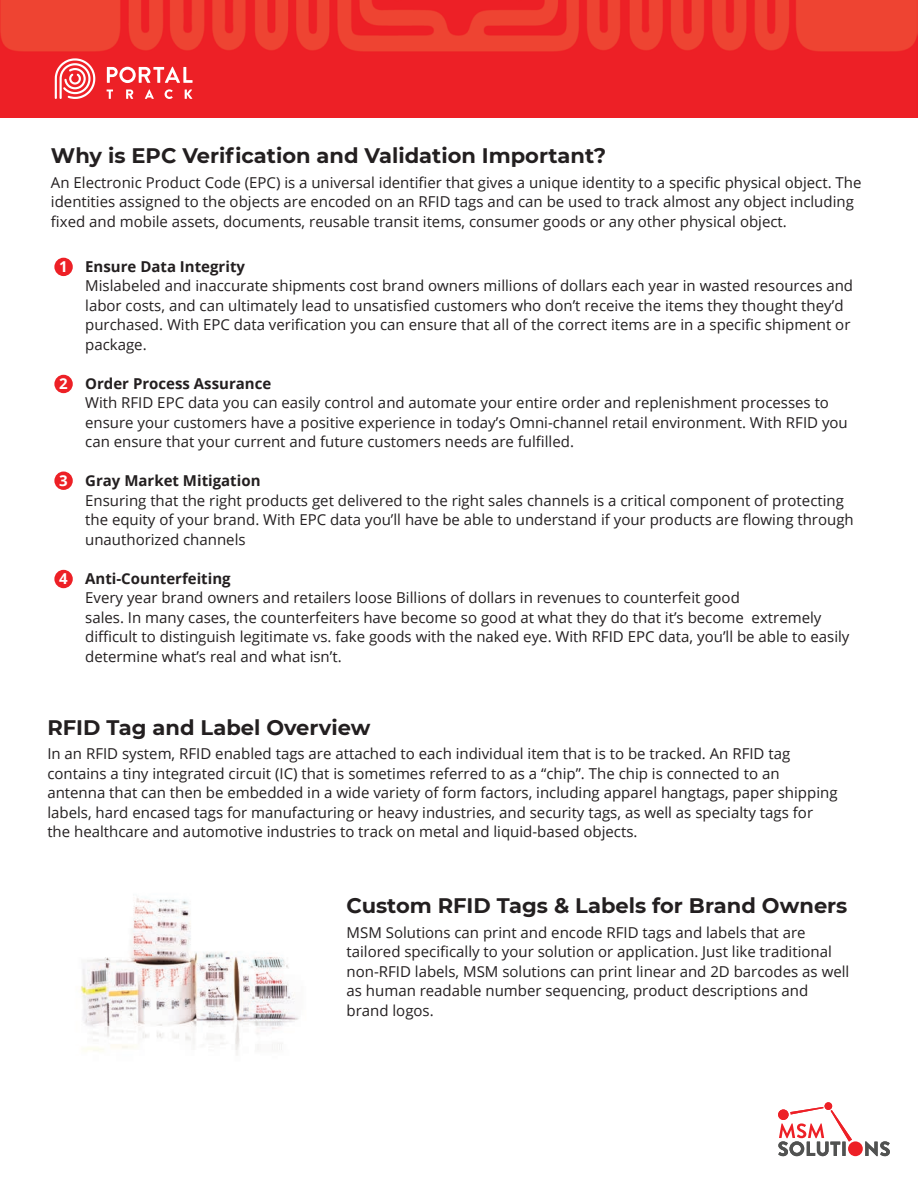
<style>
.page{position:relative;width:918px;height:1188px;background:#fff}
.page>*{position:absolute;margin:0;border:0;box-sizing:border-box;transform-origin:0 0}
.t1{font:700 21px "Montserrat";color:#231f20}
.t2{font:15px/19.5px "Open Sans";color:#231f20}
.t3{font:700 15px "Open Sans";color:#231f20}
.t4{font:700 15px "Open Sans";color:#fff}
</style>
<div class="page">
<img style="left:0;top:0;width:918px;height:118px">
<div style="left:848px;top:1141px;width:15px;height:15px;background:#ed2026;border-radius:50%"></div>
<div style="left:825px;top:1102px;width:7px;height:8px;background:#ed2026;border-radius:50%"></div>
<svg style="left:865px;top:1141px;width:25px;height:15px"></svg>
<svg style="left:778px;top:1107px;width:74px;height:49px"></svg>
<div style="left:54px;top:258px;width:19px;height:18px;background:#ed2026;border-radius:50%"></div>
<div style="left:54px;top:472px;width:19px;height:18px;background:#ed2026;border-radius:50%"></div>
<div style="left:54px;top:375px;width:19px;height:18px;background:#ed2026;border-radius:50%"></div>
<div style="left:54px;top:570px;width:19px;height:18px;background:#ed2026;border-radius:50%"></div>
<img style="left:80px;top:897px;width:219px;height:158px">
<svg style="left:55px;top:58px;width:138px;height:41px"></svg>
<h1 class="t1" style="left:51px;top:141px;width:557px">Why is EPC Verification and Validation Important?</h1>
<p class="t2" style="left:51px;top:172px;width:812px">An Electronic Product Code (EPC) is a universal identifier that gives a unique identity to a specific physical object. The identities assigned to the objects are encoded on an RFID tags and can be used to track almost any object including fixed and mobile assets, documents, reusable transit items, consumer goods or any other physical object.</p>
<p class="t3" style="left:85px;top:256px;width:161px">Ensure Data Integrity</p>
<p class="t2" style="left:85px;top:276px;width:769px">Mislabeled and inaccurate shipments cost brand owners millions of dollars each year in wasted resources and labor costs, and can ultimately lead to unsatisfied customers who don’t receive the items they thought they’d purchased. With EPC data verification you can ensure that all of the correct items are in a specific shipment or package.</p>
<p class="t3" style="left:85px;top:373px;width:188px">Order Process Assurance</p>
<p class="t2" style="left:85px;top:393px;width:764px">With RFID EPC data you can easily control and automate your entire order and replenishment processes to ensure your customers have a positive experience in today’s Omni-channel retail environment. With RFID you can ensure that your current and future customers needs are fulfilled.</p>
<p class="t3" style="left:85px;top:470px;width:177px">Gray Market Mitigation</p>
<p class="t2" style="left:85px;top:490px;width:770px">Ensuring that the right products get delivered to the right sales channels is a critical component of protecting the equity of your brand. With EPC data you’ll have be able to understand if your products are flowing through unauthorized channels</p>
<p class="t3" style="left:85px;top:568px;width:147px">Anti-Counterfeiting</p>
<p class="t2" style="left:85px;top:588px;width:766px">Every year brand owners and retailers loose Billions of dollars in revenues to counterfeit good<br>sales. In many cases, the counterfeiters have become so good at what they do that it’s become extremely difficult to distinguish legitimate vs. fake goods with the naked eye. With RFID EPC data, you’ll be able to easily determine what’s real and what isn’t.</p>
<p class="t4" style="left:59px;top:256px;width:10px">1</p>
<p class="t4" style="left:59px;top:373px;width:10px">2</p>
<p class="t4" style="left:59px;top:470px;width:10px">3</p>
<p class="t4" style="left:59px;top:568px;width:10px">4</p>
<h1 class="t1" style="left:47px;top:712px;width:325px">RFID Tag and Label Overview</h1>
<p class="t2" style="left:47px;top:744px;width:792px">In an RFID system, RFID enabled tags are attached to each individual item that is to be tracked. An RFID tag contains a tiny integrated circuit (IC) that is sometimes referred to as a “chip”. The chip is connected to an antenna that can then be embedded in a wide variety of form factors, including apparel hangtags, paper shipping labels, hard encased tags for manufacturing or heavy industries, and security tags, as well as specialty tags for the healthcare and automotive industries to track on metal and liquid-based objects.</p>
<h1 class="t1" style="left:347px;top:890px;width:502px">Custom RFID Tags &amp; Labels for Brand Owners</h1>
<p class="t2" style="left:347px;top:922px;width:504px">MSM Solutions can print and encode RFID tags and labels that are tailored specifically to your solution or application. Just like traditional non-RFID labels, MSM solutions can print linear and 2D barcodes as well as human readable number sequencing, product descriptions and brand logos.</p>
</div>
